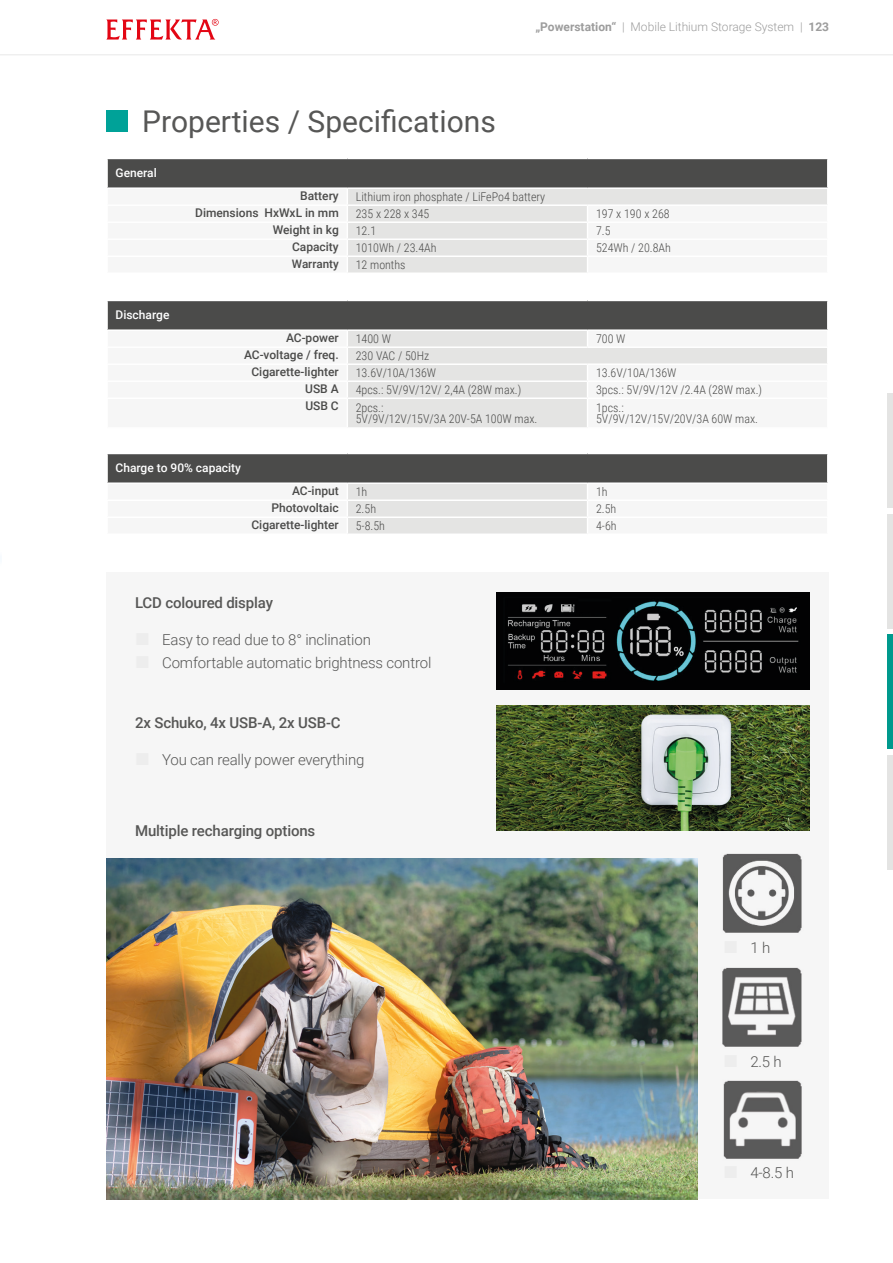
<style>
.page{position:relative;width:893px;height:1263px;background:#fff}
.page>*{position:absolute;margin:0;border:0;box-sizing:border-box;transform-origin:0 0}
.t1{font:30px "Roboto";color:#575756}
.t2{font:300 15px/22.5px "Roboto";letter-spacing:-.01em;color:#575756}
.t3{font:500 15px "Roboto";letter-spacing:-.01em;color:#575756}
.t4{font:300 12px/11.7px "Roboto Condensed";color:#4b4b4a}
.t5{font:500 12px "Roboto";color:#4b4b4a}
.t6{font:300 12px "Roboto";color:#9d9d9d}
.t7{font:500 12px "Roboto";color:#fff}
.t8{font:500 11.7px "Roboto";color:#4b4b4a}
.s1{font-weight:700}
</style>
<div class="page">
<svg style="left:106px;top:19px;width:113px;height:21px"></svg>
<svg style="left:0;top:54px;width:893px;height:1px"></svg>
<hr style="left:0;top:55px;width:1px;height:657px;background:#f6f6f6">
<div style="left:106px;top:572px;width:723px;height:627px;background:#f6f6f6"></div>
<div style="left:106px;top:111px;width:22px;height:21px;background:#00a298"></div>
<img style="left:106px;top:858px;width:591px;height:341px">
<img style="left:722px;top:853px;width:80px;height:80px">
<img style="left:722px;top:967px;width:80px;height:80px">
<img style="left:723px;top:1080px;width:79px;height:79px">
<img style="left:496px;top:592px;width:313px;height:98px">
<img style="left:496px;top:705px;width:313px;height:126px">
<div style="left:107px;top:158px;width:721px;height:30px;background:#4b4b4a"></div>
<hr style="left:106px;top:158px;width:241px;height:1px;background:#fff">
<hr style="left:106px;top:159px;width:2px;height:28px;background:#fff">
<hr style="left:347px;top:158px;width:241px;height:1px;background:#fff">
<hr style="left:588px;top:158px;width:241px;height:1px;background:#fff">
<hr style="left:827px;top:159px;width:2px;height:28px;background:#fff">
<hr style="left:106px;top:187px;width:241px;height:2px;background:#fff">
<hr style="left:347px;top:187px;width:241px;height:2px;background:#fff">
<hr style="left:588px;top:187px;width:241px;height:2px;background:#fff">
<svg style="left:348px;top:189px;width:479px;height:83px"></svg>
<div style="left:107px;top:300px;width:721px;height:30px;background:#4b4b4a"></div>
<svg style="left:348px;top:331px;width:479px;height:96px;fill:#e4e4e3"></svg>
<hr style="left:106px;top:300px;width:241px;height:1px;background:#fff">
<hr style="left:106px;top:301px;width:2px;height:28px;background:#fff">
<hr style="left:347px;top:300px;width:241px;height:1px;background:#fff">
<hr style="left:588px;top:300px;width:241px;height:1px;background:#fff">
<hr style="left:827px;top:301px;width:2px;height:28px;background:#fff">
<hr style="left:106px;top:329px;width:241px;height:2px;background:#fff">
<hr style="left:347px;top:329px;width:241px;height:2px;background:#fff">
<hr style="left:588px;top:329px;width:241px;height:2px;background:#fff">
<svg style="left:587px;top:331px;width:1px;height:15px"></svg>
<hr style="left:347px;top:346px;width:241px;height:2px;background:#fff">
<hr style="left:588px;top:346px;width:241px;height:2px;background:#fff">
<hr style="left:347px;top:363px;width:241px;height:2px;background:#fff">
<hr style="left:588px;top:363px;width:241px;height:2px;background:#fff">
<hr style="left:347px;top:380px;width:241px;height:2px;background:#fff">
<hr style="left:588px;top:380px;width:241px;height:2px;background:#fff">
<hr style="left:347px;top:397px;width:241px;height:2px;background:#fff">
<hr style="left:588px;top:397px;width:241px;height:2px;background:#fff">
<svg style="left:587px;top:365px;width:1px;height:62px"></svg>
<div style="left:107px;top:453px;width:721px;height:30px;background:#4b4b4a"></div>
<hr style="left:106px;top:453px;width:241px;height:1px;background:#fff">
<hr style="left:106px;top:454px;width:2px;height:28px;background:#fff">
<hr style="left:347px;top:453px;width:241px;height:1px;background:#fff">
<hr style="left:588px;top:453px;width:241px;height:1px;background:#fff">
<hr style="left:827px;top:454px;width:2px;height:28px;background:#fff">
<hr style="left:106px;top:482px;width:241px;height:2px;background:#fff">
<hr style="left:347px;top:482px;width:241px;height:2px;background:#fff">
<hr style="left:588px;top:482px;width:241px;height:2px;background:#fff">
<svg style="left:348px;top:484px;width:239px;height:49px;background:#e5e5e4"></svg>
<div style="left:887px;top:514px;width:6px;height:114px;background:#e4e4e3"></div>
<div style="left:887px;top:634px;width:6px;height:115px;background:#00998d"></div>
<div style="left:887px;top:755px;width:6px;height:115px;background:#e4e4e3"></div>
<div style="left:887px;top:393px;width:6px;height:115px;background:#e4e4e3"></div>
<h1 class="t1" style="left:142px;top:100px;width:355px">Properties / Specifications</h1>
<p class="t7" style="left:116px;top:164px;width:43px">General</p>
<p class="t6" style="left:535px;top:19px;width:295px"><span class="s1">„Powerstation“</span> | Mobile Lithium Storage System | <span class="s1">123</span></p>
<p class="t7" style="left:116px;top:306px;width:55px">Discharge</p>
<p class="t5" style="left:300px;top:188px;width:40px">Battery</p>
<p class="t4" style="left:356px;top:190px;width:191px">Lithium iron phosphate / LiFePo4 battery</p>
<p class="t5" style="left:195px;top:205px;width:145px">Dimensions HxWxL in mm</p>
<p class="t4" style="left:356px;top:207px;width:75px">235 x 228 x 345</p>
<p class="t4" style="left:596px;top:207px;width:75px">197 x 190 x 268</p>
<p class="t5" style="left:273px;top:222px;width:68px">Weight in kg</p>
<p class="t4" style="left:356px;top:224px;width:22px">12.1</p>
<p class="t4" style="left:596px;top:224px;width:16px">7.5</p>
<p class="t5" style="left:292px;top:239px;width:48px">Capacity</p>
<p class="t4" style="left:356px;top:241px;width:82px">1010Wh / 23.4Ah</p>
<p class="t4" style="left:596px;top:241px;width:76px">524Wh / 20.8Ah</p>
<p class="t8" style="left:292px;top:256px;width:48px">Warranty</p>
<p class="t4" style="left:356px;top:258px;width:51px">12 months</p>
<p class="t5" style="left:286px;top:330px;width:54px">AC-power</p>
<p class="t4" style="left:356px;top:332px;width:37px">1400 W</p>
<p class="t4" style="left:596px;top:332px;width:31px">700 W</p>
<p class="t5" style="left:244px;top:347px;width:96px">AC-voltage / freq.</p>
<p class="t4" style="left:356px;top:349px;width:75px">230 VAC / 50Hz</p>
<p class="t5" style="left:251px;top:364px;width:89px">Cigarette-lighter</p>
<p class="t4" style="left:356px;top:366px;width:82px">13.6V/10A/136W</p>
<p class="t4" style="left:596px;top:366px;width:82px">13.6V/10A/136W</p>
<p class="t5" style="left:305px;top:381px;width:35px">USB A</p>
<p class="t4" style="left:356px;top:383px;width:167px">4pcs.: 5V/9V/12V/ 2,4A (28W max.)</p>
<p class="t4" style="left:596px;top:383px;width:168px">3pcs.: 5V/9V/12V /2.4A (28W max.)</p>
<p class="t5" style="left:305px;top:398px;width:35px">USB C</p>
<p class="t4" style="left:356px;top:401px;width:183px">2pcs.:<br>5V/9V/12V/15V/3A 20V-5A 100W max.</p>
<p class="t4" style="left:596px;top:401px;width:163px">1pcs.:<br>5V/9V/12V/15V/20V/3A 60W max.</p>
<p class="t7" style="left:116px;top:459px;width:127px">Charge to 90% capacity</p>
<p class="t5" style="left:292px;top:483px;width:48px">AC-input</p>
<p class="t4" style="left:356px;top:485px;width:13px">1h</p>
<p class="t4" style="left:596px;top:485px;width:13px">1h</p>
<p class="t5" style="left:271px;top:500px;width:69px">Photovoltaic</p>
<p class="t4" style="left:356px;top:502px;width:22px">2.5h</p>
<p class="t4" style="left:596px;top:502px;width:22px">2.5h</p>
<p class="t5" style="left:251px;top:517px;width:89px">Cigarette-lighter</p>
<p class="t4" style="left:356px;top:519px;width:31px">5-8.5h</p>
<p class="t4" style="left:596px;top:519px;width:22px">4-6h</p>
<p class="t3" style="left:135px;top:592px;width:139px">LCD coloured display</p>
<p class="t2" style="left:162px;top:628px;width:271px">Easy to read due to 8° inclination<br>Comfortable automatic brightness control</p>
<p class="t3" style="left:135px;top:712px;width:207px">2x Schuko, 4x USB-A, 2x USB-C</p>
<p class="t2" style="left:162px;top:748px;width:204px">You can really power everything</p>
<p class="t3" style="left:135px;top:820px;width:182px">Multiple recharging options</p>
<p class="t2" style="left:750px;top:936px;width:21px">1 h</p>
<p class="t2" style="left:750px;top:1050px;width:33px">2.5 h</p>
<p class="t2" style="left:750px;top:1160px;width:45px">4-8.5 h</p>
</div>
